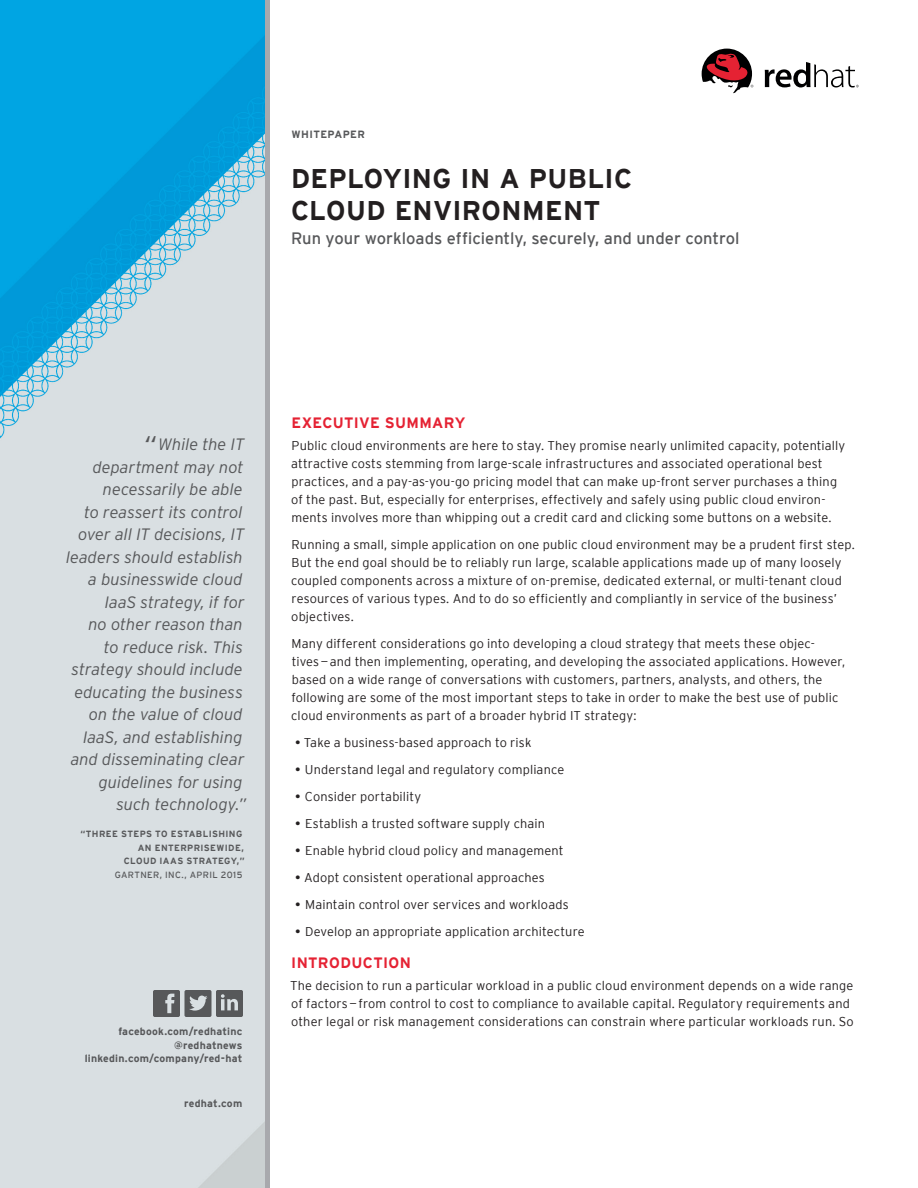
<style>
.page{position:relative;width:918px;height:1188px;background:#fff}
.page>*{position:absolute;margin:0;border:0;box-sizing:border-box;transform-origin:0 0}
.t1{font:700 27px/31.5px "Interstate";letter-spacing:.01em;color:#231f20}
.t2{font:italic 300 16.5px/22.5px "Interstate";letter-spacing:-.005em;color:#57585a;text-align:right}
.t3{font:16.5px "Interstate";color:#57585a}
.t4{font:700 15px "Interstate";letter-spacing:.02em;color:#e52233}
.t5{font:300 12.75px/18px "Interstate";letter-spacing:.01em;color:#231f20}
.t6{font:700 10.5px/13.5px "Interstate";letter-spacing:.02em;color:#57585a;text-align:right}
.t7{font:700 9px/13.5px "Interstate";letter-spacing:.045em;color:#57585a;text-align:right}
.t8{font:9px "Interstate";letter-spacing:.045em;color:#57585a}
.s1{font-size:27px}
.s2{font-weight:400}
</style>
<div class="page">
<img style="left:0;top:0;width:266px;height:1188px">
<svg style="left:153px;top:990px;width:90px;height:27px;background:#797c7e"></svg>
<svg style="left:765px;top:62px;width:94px;height:25px"></svg>
<svg style="left:702px;top:49px;width:51px;height:45px"></svg>
<hr style="left:266px;top:0;width:4px;height:1188px;background:#a8a9ad">
<p class="t6" style="left:292px;top:127px;width:75px">WHITEPAPER</p>
<h1 class="t1" style="left:291px;top:163px;width:343px">DEPLOYING IN A PUBLIC<br>CLOUD ENVIRONMENT</h1>
<p class="t3" style="left:291px;top:229px;width:450px">Run your workloads efficiently, securely, and under control</p>
<p class="t2" style="left:66px;top:433px;width:182px"><span class="s1">“</span>While the IT department may not necessarily be able<br>to reassert its control over all IT decisions, IT leaders should establish a businesswide cloud<br>IaaS strategy, if for<br>no other reason than<br>to reduce risk. This strategy should include educating the business on the value of cloud<br>IaaS, and establishing and disseminating clear guidelines for using such technology.”</p>
<p class="t7" style="left:81px;top:827px;width:166px">“THREE STEPS TO ESTABLISHING<br>AN ENTERPRISEWIDE,<br>CLOUD IAAS STRATEGY,”</p>
<p class="t8" style="left:115px;top:869px;width:129px">GARTNER, INC., APRIL 2015</p>
<p class="t6" style="left:85px;top:1024px;width:159px">facebook.com/redhatinc @redhatnews linkedin.com/company/red-hat</p>
<p class="t6" style="left:184px;top:1096px;width:60px">redhat.com</p>
<p class="t4" style="left:291px;top:414px;width:175px">EXECUTIVE SUMMARY</p>
<p class="t5" style="left:291px;top:436px;width:556px">Public cloud environments are here to stay. They promise nearly unlimited capacity, potentially attractive costs stemming from large-scale infrastructures and associated operational best practices, and a pay-as-you-go pricing model that can make up-front server purchases a thing of the past. But, especially for enterprises, effectively and safely using public cloud environ&shy;ments involves more than whipping out a credit card and clicking some buttons on a website.</p>
<p class="t5" style="left:291px;top:535px;width:565px">Running a small, simple application on one public cloud environment may be a prudent first step.<br>But the end goal should be to reliably run large, scalable applications made up of many loosely coupled components across a mixture of on-premise, dedicated external, or multi-tenant cloud resources of various types. And to do so efficiently and compliantly in service of the business’ objectives.</p>
<p class="t5" style="left:291px;top:634px;width:555px">Many different considerations go into developing a cloud strategy that meets these objec&shy;tives—and then implementing, operating, and developing the associated applications. However, based on a wide range of conversations with customers, partners, analysts, and others, the following are some of the most important steps to take in order to make the best use of public cloud environments as part of a broader hybrid IT strategy:</p>
<p class="t5" style="left:295px;top:733px;width:238px"><span class="s2">•</span> Take a business-based approach to risk</p>
<p class="t5" style="left:295px;top:760px;width:271px"><span class="s2">•</span> Understand legal and regulatory compliance</p>
<p class="t5" style="left:295px;top:787px;width:128px"><span class="s2">•</span> Consider portability</p>
<p class="t5" style="left:295px;top:814px;width:251px"><span class="s2">•</span> Establish a trusted software supply chain</p>
<p class="t5" style="left:295px;top:841px;width:270px"><span class="s2">•</span> Enable hybrid cloud policy and management</p>
<p class="t5" style="left:295px;top:868px;width:251px"><span class="s2">•</span> Adopt consistent operational approaches</p>
<p class="t5" style="left:295px;top:895px;width:275px"><span class="s2">•</span> Maintain control over services and workloads</p>
<p class="t5" style="left:295px;top:922px;width:291px"><span class="s2">•</span> Develop an appropriate application architecture</p>
<p class="t4" style="left:291px;top:954px;width:121px">INTRODUCTION</p>
<p class="t5" style="left:290px;top:976px;width:565px">The decision to run a particular workload in a public cloud environment depends on a wide range of factors—from control to cost to compliance to available capital. Regulatory requirements and other legal or risk management considerations can constrain where particular workloads run. So</p>
</div>
